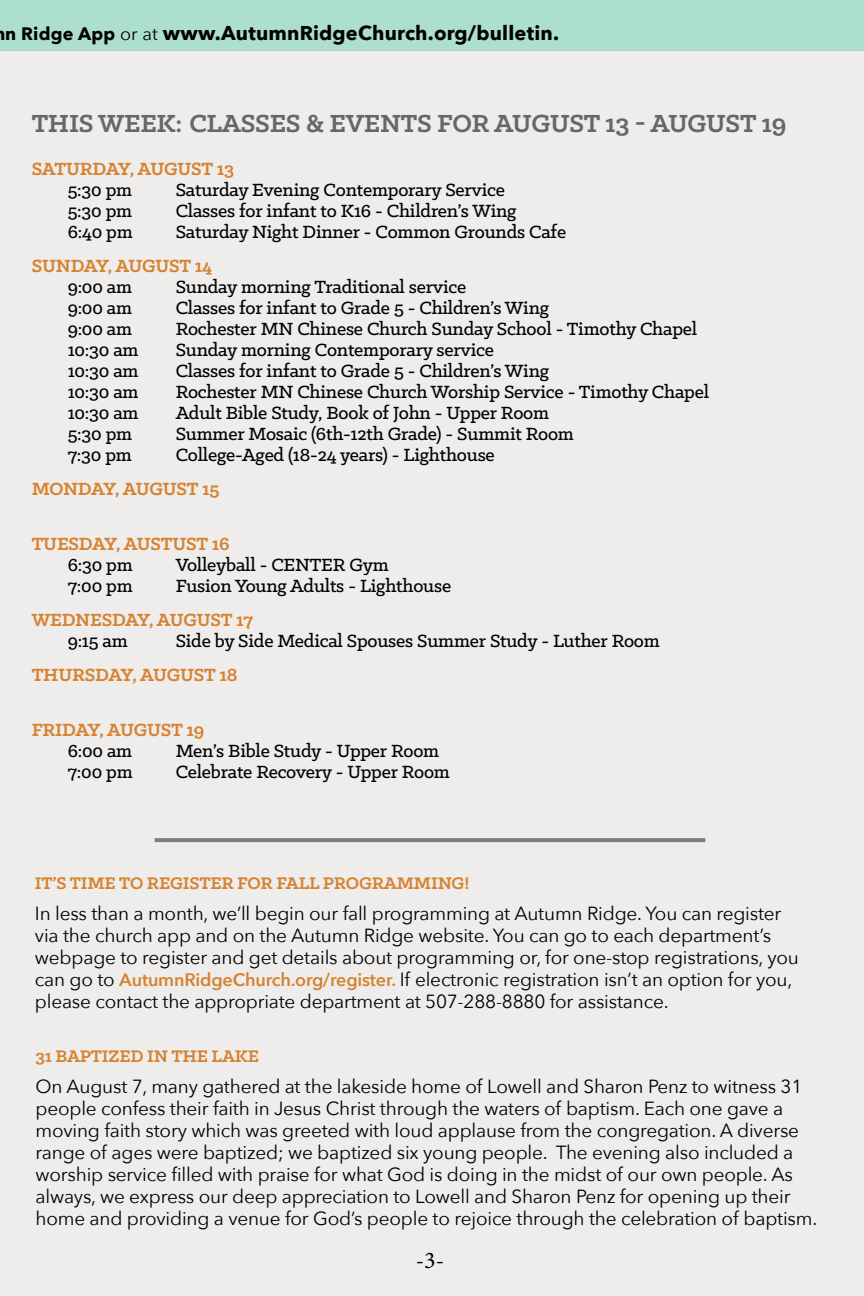
<style>
.page{position:relative;width:864px;height:1296px;background:#fff}
.page>*{position:absolute;margin:0;border:0;box-sizing:border-box;transform-origin:0 0}
.t1{font:700 28px "Klinic Slab";letter-spacing:-.01em;color:#666767}
.t2{font:24px "Minion Pro";color:#000}
.t3{font:500 20px "Klinic Slab";letter-spacing:-.01em;color:#000}
.t4{font:700 20px "Klinic Slab";letter-spacing:-.01em;color:#d68230}
.t5{font:700 20px "Avenir Next";letter-spacing:.01em;color:#000}
.t6{font:19px/22px "Avenir Next";letter-spacing:-.01em;color:#000}
.t7{font:700 19px "Klinic Slab";letter-spacing:-.01em;color:#d68230}
.s1{font-size:18px}
.s2{font-weight:400;font-size:18px}
.s3{font-weight:600;font-size:18px;color:#d68230}
</style>
<div class="page">
<div style="left:0;top:50px;width:864px;height:1246px;background:#eeedec"></div>
<div style="left:0;top:0;width:864px;height:50px;background:#acdfcd"></div>
<svg style="left:155px;top:838px;width:550px;height:4px;background:#827f7f"></svg>
<p class="t5" style="left:5px;top:16px;width:555px"><span class="s1">n Ridge App</span> <span class="s2">or at</span> www.AutumnRidgeChurch.org/bulletin.</p>
<h1 class="t1" style="left:32px;top:105px;width:756px">THIS WEEK: CLASSES &amp; EVENTS FOR AUGUST 13 - AUGUST 19</h1>
<p class="t4" style="left:32px;top:156px;width:204px">SATURDAY, AUGUST 13</p>
<p class="t3" style="left:68px;top:177px;width:66px">5:30 pm</p>
<p class="t3" style="left:176px;top:177px;width:331px">Saturday Evening Contemporary Service</p>
<p class="t3" style="left:68px;top:198px;width:66px">5:30 pm</p>
<p class="t3" style="left:176px;top:198px;width:342px">Classes for infant to K16 - Children’s Wing</p>
<p class="t3" style="left:68px;top:219px;width:67px">6:40 pm</p>
<p class="t3" style="left:176px;top:219px;width:392px">Saturday Night Dinner - Common Grounds Cafe</p>
<p class="t4" style="left:32px;top:253px;width:182px">SUNDAY, AUGUST 14</p>
<p class="t3" style="left:68px;top:274px;width:66px">9:00 am</p>
<p class="t3" style="left:176px;top:274px;width:292px">Sunday morning Traditional service</p>
<p class="t3" style="left:68px;top:295px;width:66px">9:00 am</p>
<p class="t3" style="left:176px;top:295px;width:375px">Classes for infant to Grade 5 - Children’s Wing</p>
<p class="t3" style="left:68px;top:316px;width:66px">9:00 am</p>
<p class="t3" style="left:176px;top:316px;width:523px">Rochester MN Chinese Church Sunday School - Timothy Chapel</p>
<p class="t3" style="left:68px;top:337px;width:73px">10:30 am</p>
<p class="t3" style="left:176px;top:337px;width:320px">Sunday morning Contemporary service</p>
<p class="t3" style="left:68px;top:358px;width:73px">10:30 am</p>
<p class="t3" style="left:176px;top:358px;width:375px">Classes for infant to Grade 5 - Children’s Wing</p>
<p class="t3" style="left:68px;top:379px;width:73px">10:30 am</p>
<p class="t3" style="left:176px;top:379px;width:535px">Rochester MN Chinese Church Worship Service - Timothy Chapel</p>
<p class="t3" style="left:68px;top:400px;width:73px">10:30 am</p>
<p class="t3" style="left:176px;top:400px;width:375px">Adult Bible Study, Book of John - Upper Room</p>
<p class="t3" style="left:68px;top:421px;width:66px">5:30 pm</p>
<p class="t3" style="left:176px;top:421px;width:400px">Summer Mosaic (6th-12th Grade) - Summit Room</p>
<p class="t3" style="left:68px;top:442px;width:66px">7:30 pm</p>
<p class="t3" style="left:176px;top:442px;width:321px">College-Aged (18-24 years) - Lighthouse</p>
<p class="t4" style="left:32px;top:476px;width:189px">MONDAY, AUGUST 15</p>
<p class="t4" style="left:32px;top:531px;width:200px">TUESDAY, AUSTUST 16</p>
<p class="t3" style="left:68px;top:552px;width:67px">6:30 pm</p>
<p class="t3" style="left:176px;top:552px;width:215px">Volleyball - CENTER Gym</p>
<p class="t3" style="left:68px;top:573px;width:67px">7:00 pm</p>
<p class="t3" style="left:176px;top:573px;width:277px">Fusion Young Adults - Lighthouse</p>
<p class="t4" style="left:32px;top:607px;width:223px">WEDNESDAY, AUGUST 17</p>
<p class="t3" style="left:68px;top:628px;width:62px">9:15 am</p>
<p class="t3" style="left:176px;top:628px;width:486px">Side by Side Medical Spouses Summer Study - Luther Room</p>
<p class="t4" style="left:32px;top:662px;width:207px">THURSDAY, AUGUST 18</p>
<p class="t4" style="left:32px;top:717px;width:174px">FRIDAY, AUGUST 19</p>
<p class="t3" style="left:68px;top:738px;width:66px">6:00 am</p>
<p class="t3" style="left:176px;top:738px;width:265px">Men’s Bible Study - Upper Room</p>
<p class="t3" style="left:68px;top:759px;width:67px">7:00 pm</p>
<p class="t3" style="left:176px;top:759px;width:276px">Celebrate Recovery - Upper Room</p>
<p class="t7" style="left:35px;top:870px;width:436px">IT’S TIME TO REGISTER FOR FALL PROGRAMMING!</p>
<p class="t6" style="left:35px;top:901px;width:765px">In less than a month, we’ll begin our fall programming at Autumn Ridge. You can register via the church app and on the Autumn Ridge website. You can go to each department’s webpage to register and get details about programming or, for one-stop registrations, you can go to <span class="s3">AutumnRidgeChurch.org/register.</span> If electronic registration isn’t an option for you, please contact the appropriate department at 507-288-8880 for assistance.</p>
<p class="t7" style="left:35px;top:1044px;width:225px">31 BAPTIZED IN THE LAKE</p>
<p class="t6" style="left:35px;top:1075px;width:783px">On August 7, many gathered at the lakeside home of Lowell and Sharon Penz to witness 31 people confess their faith in Jesus Christ through the waters of baptism. Each one gave a moving faith story which was greeted with loud applause from the congregation. A diverse range of ages were baptized; we baptized six young people. The evening also included a worship service filled with praise for what God is doing in the midst of our own people. As always, we express our deep appreciation to Lowell and Sharon Penz for opening up their home and providing a venue for God’s people to rejoice through the celebration of baptism.</p>
<p class="t2" style="left:416px;top:1244px;width:30px">-3-</p>
</div>
